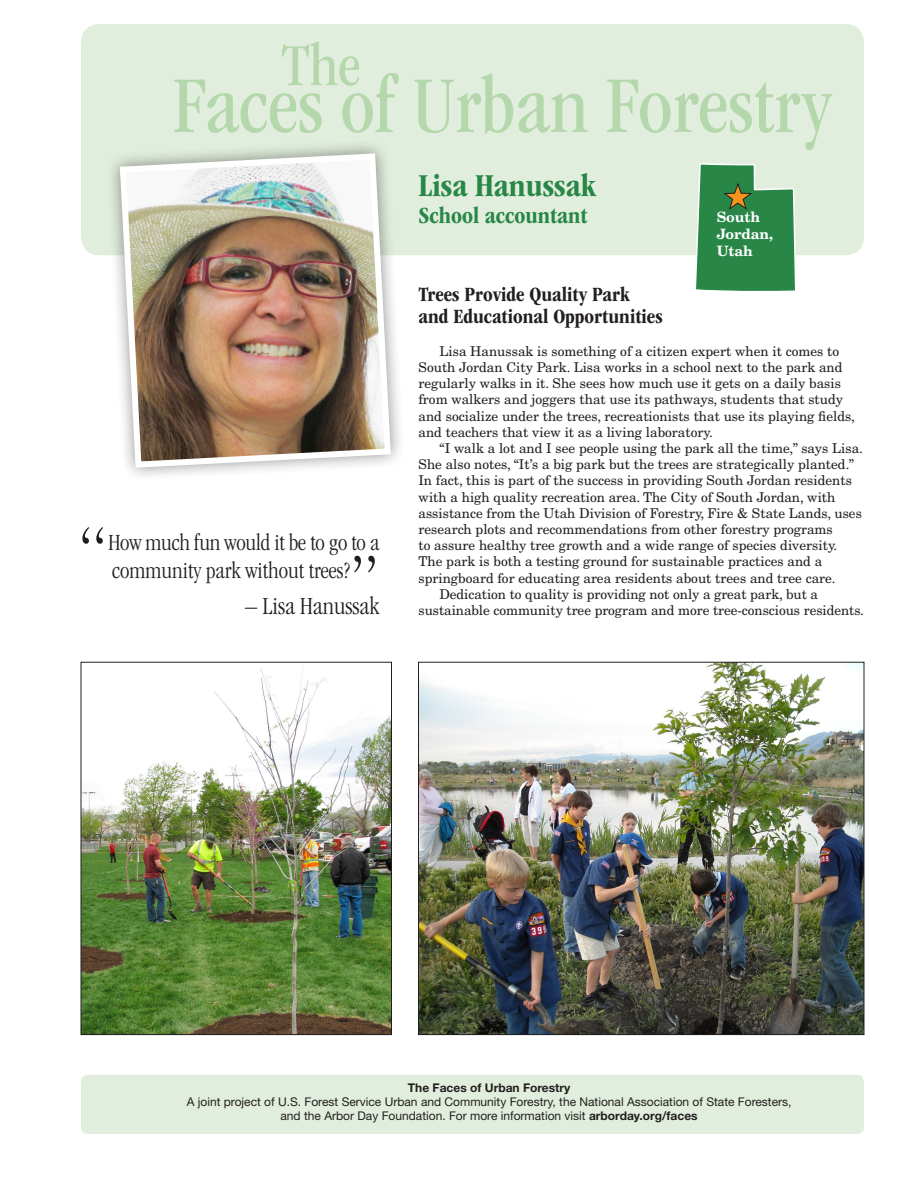
<style>
.page{position:relative;width:918px;height:1188px;background:#fff}
.page>*{position:absolute;margin:0;border:0;box-sizing:border-box;transform-origin:0 0}
.t1{font:300 condensed 75px "ITC Garamond Std";color:#231f20}
.t2{font:700 condensed 33px "ITC Garamond Std";color:#288746}
.t3{font:300 condensed 25.5px "ITC Garamond Std";color:#231f20}
.t4{font:300 condensed 24px/28.8px "ITC Garamond Std";color:#231f20}
.t5{font:700 condensed 24px "ITC Garamond Std";color:#288746}
.t6{font:700 condensed 21px/22.5px "ITC Garamond Std";color:#231f20}
.t7{font:700 14.25px/17.1px "New Century Schlbk LT Std";letter-spacing:-.005em;color:#fff}
.t8{font:13.5px/16.2px "New Century Schlbk LT Std";color:#231f20}
.t9{font:12px "Helvetica Neue LT Std";color:#231f20}
.t10{font:700 12px "Helvetica Neue LT Std";color:#231f20}
.s1{font-weight:700}
</style>
<div class="page">
<div style="left:81px;top:24px;width:783px;height:231px;background:#e1eedd;border-radius:18px"></div>
<div style="left:81px;top:1075px;width:783px;height:59px;background:#e1eedd;border-radius:7px"></div>
<svg style="left:174px;top:73px;width:658px;height:77px"></svg>
<svg style="left:282px;top:41px;width:77px;height:45px"></svg>
<div style="left:105px;top:139px;width:300px;height:343px;background:#231f20;opacity:.5"></div>
<img style="left:117px;top:150px;width:277px;height:321px">
<svg style="left:696px;top:163px;width:100px;height:128px;background:#46955c"></svg>
<img style="left:83px;top:667px;width:307px;height:366px">
<div style="left:81px;top:662px;width:311px;height:373px;border:1px solid #231f20"></div>
<img style="left:420px;top:664px;width:442px;height:369px">
<p class="t1" style="left:78px;top:515px;width:31px">“</p>
<p class="t4" style="left:109px;top:528px;width:273px">How much fun would it be to go to a community park without trees?</p>
<p class="t3" style="left:245px;top:592px;width:136px">– Lisa Hanussak</p>
<p class="t1" style="left:350px;top:539px;width:31px">”</p>
<p class="t2" style="left:418px;top:167px;width:179px">Lisa Hanussak</p>
<p class="t5" style="left:418px;top:202px;width:171px">School accountant</p>
<p class="t7" style="left:717px;top:208px;width:58px">South<br>Jordan,<br>Utah</p>
<p class="t6" style="left:418px;top:283px;width:246px">Trees Provide Quality Park and Educational Opportunities</p>
<p class="t8" style="left:418px;top:343px;width:438px;text-indent:21px">Lisa Hanussak is something of a citizen expert when it comes to South Jordan City Park. Lisa works in a school next to the park and regularly walks in it. She sees how much use it gets on a daily basis from walkers and joggers that use its pathways, students that study and socialize under the trees, recreationists that use its playing fields, and teachers that view it as a living laboratory.</p>
<p class="t8" style="left:418px;top:440px;width:446px;text-indent:21px">“I walk a lot and I see people using the park all the time,” says Lisa.<br>She also notes, “It’s a big park but the trees are strategically planted.” In fact, this is part of the success in providing South Jordan residents with a high quality recreation area. The City of South Jordan, with assistance from the Utah Division of Forestry, Fire &amp; State Lands, uses research plots and recommendations from other forestry programs<br>to assure healthy tree growth and a wide range of species diversity.<br>The park is both a testing ground for sustainable practices and a springboard for educating area residents about trees and tree care.</p>
<p class="t8" style="left:418px;top:586px;width:447px;text-indent:21px">Dedication to quality is providing not only a great park, but a sustainable community tree program and more tree-conscious residents.</p>
<p class="t10" style="left:408px;top:1080px;width:164px">The Faces of Urban Forestry</p>
<p class="t9" style="left:187px;top:1095px;width:606px">A joint project of U.S. Forest Service Urban and Community Forestry, the National Association of State Foresters,</p>
<p class="t9" style="left:281px;top:1109px;width:419px">and the Arbor Day Foundation. For more information visit <span class="s1">arborday.org/faces</span></p>
</div>
